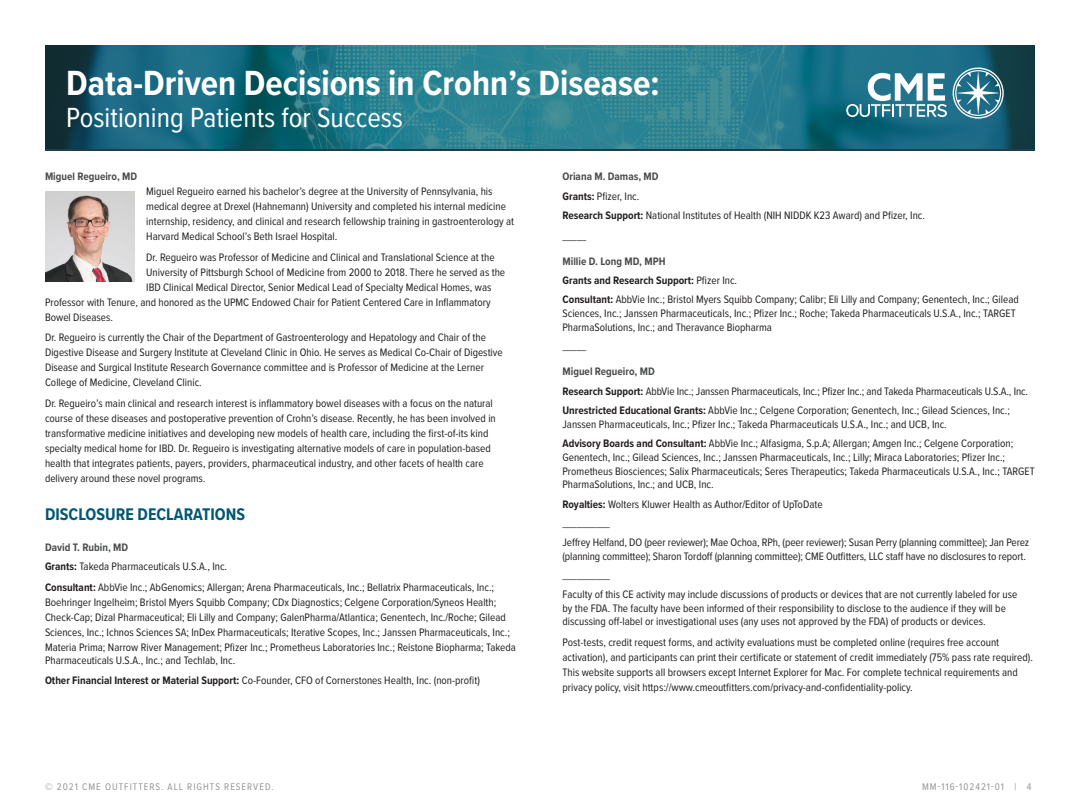
<style>
.page{position:relative;width:1080px;height:810px;background:#fff}
.page>*{position:absolute;margin:0;border:0;box-sizing:border-box;transform-origin:0 0}
.t1{font:700 36.25px "Proxima Nova Cond";color:#fff}
.t2{font:28.75px "Proxima Nova Cond";color:#fff}
.h1_booklet{font:700 17.5px "Proxima Nova Cond";color:#005774}
.credit_listing{font:11.25px/15px "Proxima Nova Cond";color:#231f20}
.faculty_name_-_bookl{font:700 11.25px "Proxima Nova Cond";color:#4b4c4d}
.credit_listing-2{font:700 11.25px "Proxima Nova Cond";color:#231f20}
.t3{font:10px "Proxima Nova Cond";letter-spacing:.1em;color:#939598}
.s1{font-weight:700}
.s2{font-weight:400}
</style>
<div class="page">
<div style="left:45px;top:146px;width:990px;height:5px;background:#1e3e4e"></div>
<img style="left:45px;top:45px;width:990px;height:104px">
<svg style="left:953px;top:68px;width:51px;height:51px;background:#558da1"></svg>
<svg style="left:846px;top:73px;width:101px;height:44px"></svg>
<img style="left:45px;top:191px;width:90px;height:90px">
<h1 class="t1" style="left:66px;top:57px;width:595px">Data-Driven Decisions in Crohn’s Disease:</h1>
<h2 class="t2" style="left:66px;top:97px;width:338px">Positioning Patients for Success</h2>
<p class="faculty_name_-_bookl" style="left:45px;top:168px;width:94px">Miguel Regueiro, MD</p>
<p class="credit_listing" style="left:146px;top:183px;width:369px">Miguel Regueiro earned his bachelor’s degree at the University of Pennsylvania, his medical degree at Drexel (Hahnemann) University and completed his internal medicine internship, residency, and clinical and research fellowship training in gastroenterology at Harvard Medical School’s Beth Israel Hospital.</p>
<p class="credit_listing" style="left:146px;top:249px;width:350px">Dr. Regueiro was Professor of Medicine and Clinical and Translational Science at the</p>
<p class="credit_listing" style="left:146px;top:264px;width:360px">University of Pittsburgh School of Medicine from 2000 to 2018. There he served as the</p>
<p class="credit_listing" style="left:146px;top:279px;width:347px">IBD Clinical Medical Director, Senior Medical Lead of Specialty Medical Homes, was</p>
<p class="credit_listing" style="left:45px;top:294px;width:447px">Professor with Tenure, and honored as the UPMC Endowed Chair for Patient Centered Care in Inflammatory</p>
<p class="credit_listing" style="left:45px;top:309px;width:70px">Bowel Diseases.</p>
<p class="credit_listing" style="left:45px;top:330px;width:459px">Dr. Regueiro is currently the Chair of the Department of Gastroenterology and Hepatology and Chair of the Digestive Disease and Surgery Institute at Cleveland Clinic in Ohio. He serves as Medical Co-Chair of Digestive Disease and Surgical Institute Research Governance committee and is Professor of Medicine at the Lerner College of Medicine, Cleveland Clinic.</p>
<p class="credit_listing" style="left:45px;top:395px;width:452px">Dr. Regueiro’s main clinical and research interest is inflammatory bowel diseases with a focus on the natural course of these diseases and postoperative prevention of Crohn’s disease. Recently, he has been involved in transformative medicine initiatives and developing new models of health care, including the first-of-its kind specialty medical home for IBD. Dr. Regueiro is investigating alternative models of care in population-based health that integrates patients, payers, providers, pharmaceutical industry, and other facets of health care delivery around these novel programs.</p>
<p class="h1_booklet" style="left:45px;top:501px;width:202px">DISCLOSURE DECLARATIONS</p>
<p class="faculty_name_-_bookl" style="left:45px;top:538px;width:85px">David T. Rubin, MD</p>
<p class="credit_listing" style="left:45px;top:558px;width:184px"><span class="s1">Grants:</span> Takeda Pharmaceuticals U.S.A., Inc.</p>
<p class="credit_listing" style="left:45px;top:579px;width:472px"><span class="s1">Consultant:</span> AbbVie Inc.; AbGenomics; Allergan; Arena Pharmaceuticals, Inc.; Bellatrix Pharmaceuticals, Inc.; Boehringer Ingelheim; Bristol Myers Squibb Company; CDx Diagnostics; Celgene Corporation/Syneos Health; Check-Cap; Dizal Pharmaceutical; Eli Lilly and Company; GalenPharma/Atlantica; Genentech, Inc./Roche; Gilead Sciences, Inc.; Ichnos Sciences SA; InDex Pharmaceuticals; Iterative Scopes, Inc.; Janssen Pharmaceuticals, Inc.; Materia Prima; Narrow River Management; Pfizer Inc.; Prometheus Laboratories Inc.; Reistone Biopharma; Takeda</p>
<p class="credit_listing" style="left:45px;top:653px;width:192px">Pharmaceuticals U.S.A., Inc.; and Techlab, Inc.</p>
<p class="credit_listing" style="left:45px;top:672px;width:436px"><span class="s1">Other Financial Interest or Material Support:</span> Co-Founder, CFO of Cornerstones Health, Inc. (non-profit)</p>
<p class="faculty_name_-_bookl" style="left:562px;top:168px;width:98px">Oriana M. Damas, MD</p>
<p class="credit_listing" style="left:562px;top:188px;width:78px"><span class="s1">Grants:</span> Pfizer, Inc.</p>
<p class="credit_listing" style="left:562px;top:207px;width:364px"><span class="s1">Research Support:</span> National Institutes of Health (NIH NIDD K K23 Award) and Pfizer, Inc.</p>
<p class="credit_listing" style="left:562px;top:228px;width:25px">_____</p>
<p class="faculty_name_-_bookl" style="left:562px;top:252px;width:105px">Millie D. Long MD, MPH</p>
<p class="credit_listing-2" style="left:562px;top:272px;width:176px">Grants and Research Support: <span class="s2">Pfizer Inc.</span></p>
<p class="credit_listing" style="left:562px;top:292px;width:458px;line-height:13.8px"><span class="s1">Consultant:</span> AbbVie Inc.; Bristol Myers Squibb Company; Calibr; Eli Lilly and Company; Genentech, Inc.; Gilead<br>Sciences, Inc.; Janssen Pharmaceuticals, Inc.; Pfizer Inc.; Roche; Takeda Pharmaceuticals U.S.A., Inc.; TARG ET<br>PharmaSolutions, Inc.; and Theravance Biopharma</p>
<p class="credit_listing" style="left:562px;top:338px;width:25px">_____</p>
<p class="faculty_name_-_bookl" style="left:562px;top:363px;width:94px">Miguel Regueiro, MD</p>
<p class="credit_listing" style="left:562px;top:383px;width:467px"><span class="s1">Research Support:</span> AbbVie Inc.; Janssen Pharmaceuticals, Inc.; Pfizer Inc.; and Takeda Pharmaceuticals U.S.A., Inc.</p>
<p class="credit_listing" style="left:562px;top:403px;width:449px;line-height:13.8px"><span class="s1">Unrestricted Educational Grants:</span> AbbVie Inc.; Celgene Corporation; Genentech, Inc.; Gilead Sciences, Inc.;<br>Janssen Pharmaceuticals, Inc.; Pfizer Inc.; Takeda Pharmaceuticals U.S.A., Inc.; and UCB, Inc.</p>
<p class="credit_listing" style="left:562px;top:436px;width:473px;line-height:13.8px"><span class="s1">Advisory Boards and Consultant:</span> AbbVie Inc.; Alfasigma, S.p.A; Allergan; Amgen Inc.; Celgene Corporation; Genentech, Inc.; Gilead Sciences, Inc.; Janssen Pharmaceuticals, Inc.; Lilly; Miraca Laboratories; Pfizer Inc.; Prometheus Biosciences; Salix Pharmaceuticals; Seres Therapeutics; Takeda Pharmaceuticals U.S.A., Inc.; TARG ET PharmaSolutions, Inc.; and UCB, Inc.</p>
<p class="credit_listing" style="left:562px;top:496px;width:262px"><span class="s1">Royalties:</span> Wolters Kluwer Health as Author/Editor of UpToDate</p>
<p class="credit_listing" style="left:562px;top:515px;width:49px">__________</p>
<p class="credit_listing" style="left:562px;top:535px;width:468px;line-height:13.8px">Jeffrey Helfand, DO (peer reviewer); Mae Ochoa, RPh, (peer reviewer); Susan Perry (planning committee); Jan Perez (planning committee); Sharon Tordoff (planning committee); CME Outfitters, LLC staff have no disclosures to report.</p>
<p class="credit_listing" style="left:562px;top:567px;width:49px">__________</p>
<p class="credit_listing" style="left:562px;top:587px;width:456px;line-height:13.5px">Faculty of this CE activity may include discussions of products or devices that are not currently labeled for use by the FDA. The faculty have been informed of their responsibility to disclose to the audience if they will be discussing off-label or investigational uses (any uses not approved by the FDA) of products or devices.</p>
<p class="credit_listing" style="left:562px;top:634px;width:472px">Post-tests, credit request forms, and activity evaluations must be completed online (requires free account activation), and participants can print their certificate or statement of credit immediately (75% pass rate required).<br>This website supports all browsers except Internet Explorer for Mac. For complete technical requirements and privacy policy, visit https://www.cmeoutfitters.com/privacy-and-confidentiality-policy.</p>
<p class="t3" style="left:45px;top:780px;width:230px">© 2021 CME Outfitters. All rights reserved.</p>
<p class="t3" style="left:922px;top:780px;width:111px">MM-116-102421-01 | 4</p>
</div>
